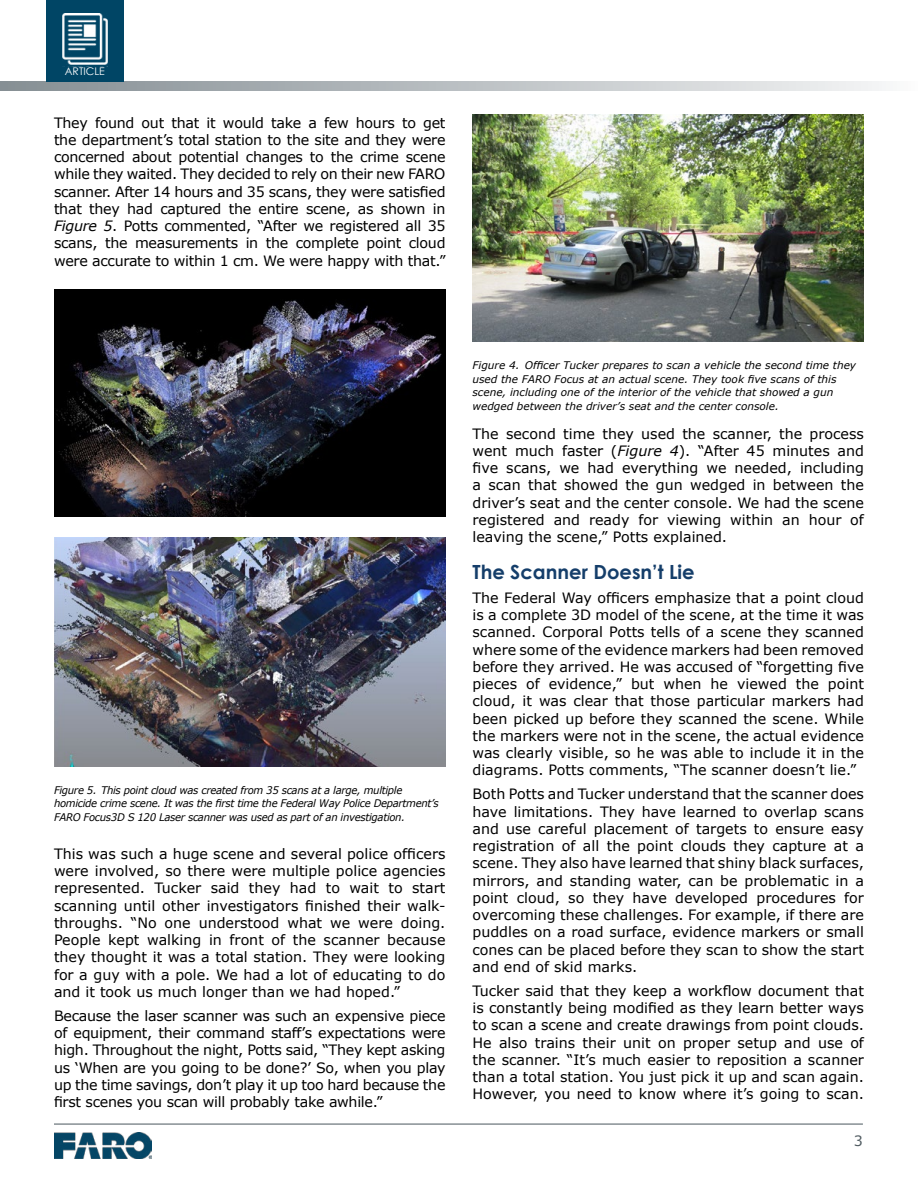
<style>
.page{position:relative;width:918px;height:1188px;background:#fff}
.page>*{position:absolute;margin:0;border:0;box-sizing:border-box;transform-origin:0 0}
.t1{font:700 19.5px "Century Gothic";color:#153e6a}
.t2{font:14.25px/17.2px "Verdana";color:#000;text-align:justify}
.t3{font:14.25px "Verdana";color:#4f5a60}
.t4{font:italic 10.5px/13.5px "Verdana";color:#000}
.t5{font:italic 10.5px/13.5px "Verdana";letter-spacing:-.03em;color:#000;scale:.96 1}
.t6{font:10.5px "Century Gothic";color:#fff}
.s1{font-style:italic}
</style>
<div class="page">
<svg style="left:0;top:81px;width:882px;height:9px;background:#b8bdc1"></svg>
<hr style="left:54px;top:1123px;width:809px;height:2px;background:#868f94">
<img style="left:54px;top:1133px;width:97px;height:26px">
<div style="left:46px;top:0;width:78px;height:81px;background:#004565"></div>
<img style="left:62px;top:13px;width:45px;height:52px">
<img style="left:472px;top:115px;width:392px;height:227px">
<img style="left:54px;top:289px;width:392px;height:228px">
<img style="left:54px;top:538px;width:392px;height:228px">
<p class="t6" style="left:65px;top:64px;width:42px">ARTICLE</p>
<p class="t2" style="left:54px;top:114px;width:393px">They found out that it would take a few hours to get the department’s total station to the site and they were concerned about potential changes to the crime scene while they waited. They decided to rely on their new FARO scanner. After 14 hours and 35 scans, they were satisfied that they had captured the entire scene, as shown in <span class="s1">Figure 5</span>. Potts commented, “After we registered all 35 scans, the measurements in the complete point cloud were accurate to within 1 cm. We were happy with that.”</p>
<p class="t5" style="left:54px;top:783px;width:402px">Figure 5. This point cloud was created from 35 scans at a large, multiple homicide crime scene. It was the first time the Federal Way Police Department’s<br>FARO Focus3D S 120 Laser scanner was used as part of an investigation.</p>
<p class="t2" style="left:54px;top:845px;width:393px">This was such a huge scene and several police officers were involved, so there were multiple police agencies represented. Tucker said they had to wait to start scanning until other investigators finished their walk&shy;throughs. “No one understood what we were doing.<br>People kept walking in front of the scanner because they thought it was a total station. They were looking for a guy with a pole. We had a lot of educating to do and it took us much longer than we had hoped.”</p>
<p class="t2" style="left:54px;top:1007px;width:393px">Because the laser scanner was such an expensive piece of equipment, their command staff’s expectations were high. Throughout the night, Potts said, “They kept asking us ‘When are you going to be done?’ So, when you play up the time savings, don’t play it up too hard because the first scenes you scan will probably take awhile.”</p>
<p class="t4" style="left:472px;top:359px;width:385px">Figure 4. Officer Tucker prepares to scan a vehicle the second time they used the FARO Focus at an actual scene. They took five scans of this scene, including one of the interior of the vehicle that showed a gun wedged between the driver’s seat and the center console.</p>
<p class="t2" style="left:472px;top:425px;width:393px">The second time they used the scanner, the process went much faster (<span class="s1">Figure 4</span>). “After 45 minutes and five scans, we had everything we needed, including a scan that showed the gun wedged in between the driver’s seat and the center console. We had the scene registered and ready for viewing within an hour of leaving the scene,” Potts explained.</p>
<h1 class="t1" style="left:472px;top:557px;width:224px">The Scanner Doesn’t Lie</h1>
<p class="t2" style="left:472px;top:589px;width:393px">The Federal Way officers emphasize that a point cloud is a complete 3D model of the scene, at the time it was scanned. Corporal Potts tells of a scene they scanned where some of the evidence markers had been removed before they arrived. He was accused of “forgetting five pieces of evidence,” but when he viewed the point cloud, it was clear that those particular markers had been picked up before they scanned the scene. While the markers were not in the scene, the actual evidence was clearly visible, so he was able to include it in the diagrams. Potts comments, “The scanner doesn’t lie.”</p>
<p class="t2" style="left:472px;top:785px;width:393px">Both Potts and Tucker understand that the scanner does have limitations. They have learned to overlap scans and use careful placement of targets to ensure easy registration of all the point clouds they capture at a scene. They also have learned that shiny black surfaces, mirrors, and standing water, can be problematic in a point cloud, so they have developed procedures for overcoming these challenges. For example, if there are puddles on a road surface, evidence markers or small cones can be placed before they scan to show the start and end of skid marks.</p>
<p class="t2" style="left:472px;top:982px;width:393px">Tucker said that they keep a workflow document that is constantly being modified as they learn better ways to scan a scene and create drawings from point clouds.<br>He also trains their unit on proper setup and use of the scanner. “It’s much easier to reposition a scanner than a total station. You just pick it up and scan again.<br>However, you need to know where it’s going to scan.</p>
<p class="t3" style="left:854px;top:1131px;width:11px">3</p>
</div>
